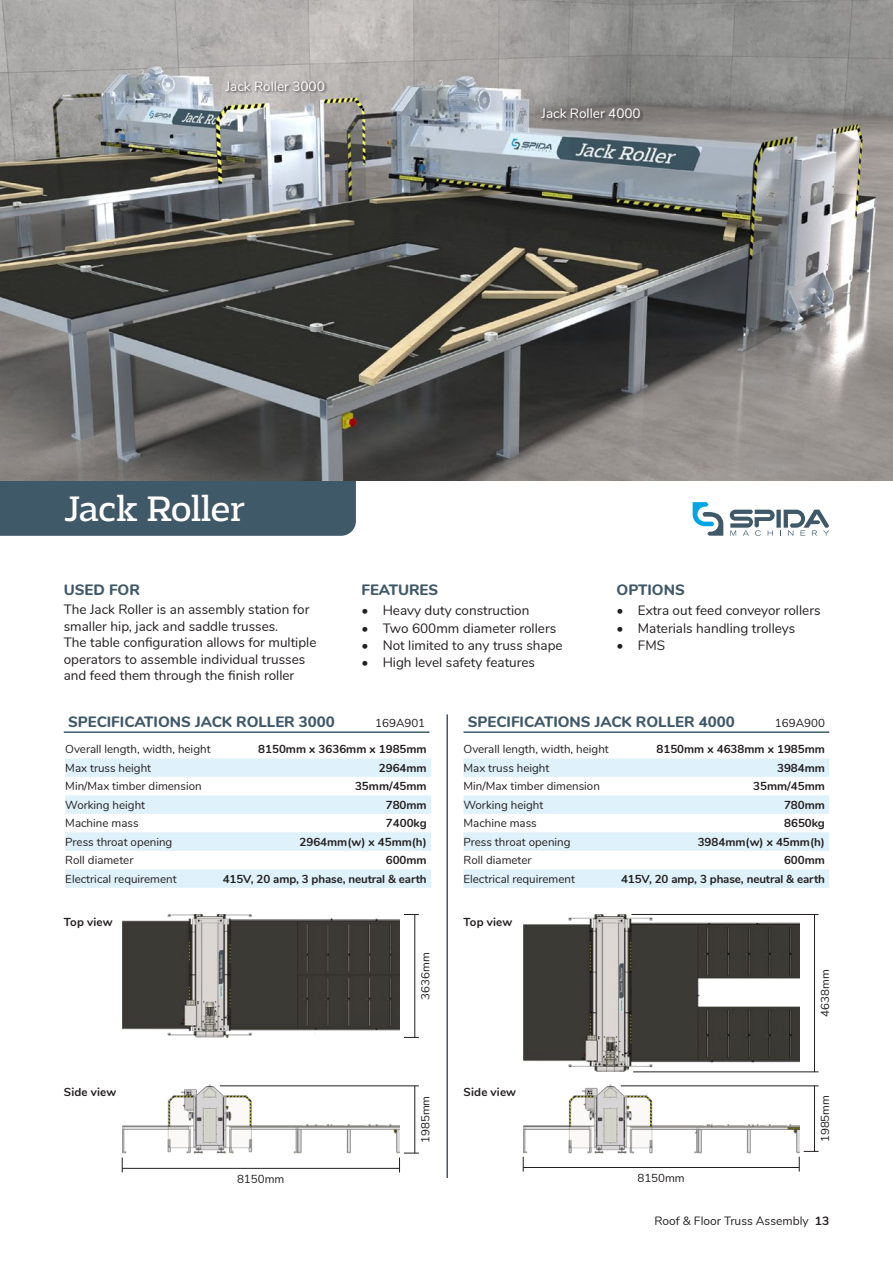
<style>
.page{position:relative;width:893px;height:1263px;background:#fff}
.page>*{position:absolute;margin:0;border:0;box-sizing:border-box;transform-origin:0 0}
.t1{font:37.5px "Adria Slab";letter-spacing:-.005em;color:#fff}
.t2{font:800 15px "Nunito";color:#405968}
.t3{font:13.5px/16.5px "Nunito";color:#231f20}
.t4{font:13.5px "Nunito";color:#fff}
.t5{font:12px "Nunito";color:#231f20}
.t6{font:11.55px "Nunito";color:#231f20}
.t7{font:700 11.55px "Nunito";color:#231f20}
.t8{font:11.55px "Nunito";color:#231f20}
.s1{font-style:inherit}
.s2{font-weight:700}
</style>
<div class="page">
<div style="left:0;top:480px;width:356px;height:56px;background:#405968"></div>
<svg style="left:730px;top:510px;width:99px;height:26px"></svg>
<svg style="left:693px;top:502px;width:30px;height:34px"></svg>
<hr style="left:446px;top:714px;width:2px;height:464px;background:#405968">
<hr style="left:64px;top:731px;width:365px;height:2px;background:#405968">
<hr style="left:463px;top:731px;width:366px;height:2px;background:#405968">
<img style="left:0;top:0;width:893px;height:480px">
<svg style="left:65px;top:758px;width:366px;height:130px;fill:#dff1fa"></svg>
<svg style="left:463px;top:758px;width:366px;height:130px;fill:#dff1fa"></svg>
<hr style="left:523px;top:1167px;width:276px;height:1px;background:#231f20">
<svg style="left:523px;top:1157px;width:1px;height:14px"></svg>
<hr style="left:122px;top:1168px;width:277px;height:1px;background:#231f20">
<svg style="left:122px;top:1157px;width:1px;height:15px"></svg>
<hr style="left:814px;top:1086px;width:1px;height:65px;background:#231f20">
<svg style="left:799px;top:1151px;width:20px;height:20px"></svg>
<hr style="left:621px;top:1085px;width:198px;height:1px;background:#231f20">
<hr style="left:414px;top:1086px;width:1px;height:67px;background:#231f20">
<svg style="left:399px;top:1153px;width:20px;height:19px"></svg>
<hr style="left:220px;top:1085px;width:199px;height:1px;background:#231f20">
<hr style="left:814px;top:914px;width:1px;height:158px;background:#231f20">
<hr style="left:633px;top:1071px;width:186px;height:1px;background:#231f20">
<hr style="left:631px;top:914px;width:188px;height:1px;background:#231f20">
<hr style="left:414px;top:914px;width:1px;height:123px;background:#231f20">
<svg style="left:404px;top:1037px;width:15px;height:1px"></svg>
<svg style="left:404px;top:914px;width:15px;height:1px"></svg>
<img style="left:523px;top:1084px;width:276px;height:69px">
<img style="left:523px;top:914px;width:276px;height:158px">
<img style="left:123px;top:1084px;width:276px;height:69px">
<img style="left:123px;top:914px;width:276px;height:124px">
<div style="left:225px;top:80px;width:103px;height:14px;background:#231f20;opacity:.75"></div>
<div style="left:541px;top:108px;width:103px;height:14px;background:#231f20;opacity:.75"></div>
<p class="t4" style="left:226px;top:76px;width:101px">Jack Roller 3000</p>
<p class="t4" style="left:542px;top:104px;width:101px">Jack Roller 4000</p>
<h1 class="t1" style="left:64px;top:487px;width:183px">Jack Roller</h1>
<p class="t2" style="left:64px;top:578px;width:78px">USED FOR</p>
<p class="t3" style="left:64px;top:600px;width:254px">The Jack Roller is an assembly station for smaller hip, jack and saddle trusses.<br>The table configuration allows for multiple operators to assemble individual trusses and feed them through the finish roller</p>
<p class="t2" style="left:361px;top:578px;width:78px">FEATURES</p>
<p class="t3" style="left:361px;top:601px;width:169px">• Heavy duty construction</p>
<p class="t3" style="left:361px;top:619px;width:196px">• Two 600mm diameter rollers</p>
<p class="t3" style="left:361px;top:636px;width:203px">• Not limited to any truss shape</p>
<p class="t3" style="left:361px;top:654px;width:175px">• High level safety features</p>
<p class="t2" style="left:617px;top:578px;width:70px">OPTIONS</p>
<p class="t3" style="left:617px;top:601px;width:205px">• Extra out feed conveyor rollers</p>
<p class="t3" style="left:617px;top:619px;width:180px">• Materials handling trolleys</p>
<p class="t3" style="left:617px;top:636px;width:50px">• FMS</p>
<p class="t2" style="left:68px;top:710px;width:268px">SPECIFICATIONS JACK ROLLER 3000</p>
<p class="t2" style="left:468px;top:710px;width:268px">SPECIFICATIONS JACK ROLLER 4000</p>
<p class="t6" style="left:375px;top:714px;width:51px">169A901</p>
<p class="t6" style="left:775px;top:714px;width:51px">169A900</p>
<p class="t6" style="left:65px;top:741px;width:147px">Overall length, width, height</p>
<p class="t7" style="left:258px;top:741px;width:170px">8150mm x 3636mm x 1985mm</p>
<p class="t6" style="left:65px;top:759px;width:87px">Max truss height</p>
<p class="t7" style="left:379px;top:759px;width:49px">2964mm</p>
<p class="t6" style="left:65px;top:778px;width:138px">Min/Max timber dimension</p>
<p class="t7" style="left:355px;top:778px;width:73px">35mm/45mm</p>
<p class="t6" style="left:65px;top:796px;width:81px">Working height</p>
<p class="t7" style="left:386px;top:796px;width:42px">780mm</p>
<p class="t6" style="left:65px;top:815px;width:75px">Machine mass</p>
<p class="t7" style="left:386px;top:815px;width:42px">7400kg</p>
<p class="t6" style="left:65px;top:833px;width:109px">Press throat opening</p>
<p class="t7" style="left:299px;top:833px;width:129px">2964mm(w) x 45mm(h)</p>
<p class="t6" style="left:65px;top:852px;width:70px">Roll diameter</p>
<p class="t7" style="left:386px;top:852px;width:42px">600mm</p>
<p class="t6" style="left:65px;top:870px;width:113px">Electrical requirement</p>
<p class="t7" style="left:223px;top:870px;width:205px">415V, 20 amp, 3 phase, neutral &amp; earth</p>
<p class="t6" style="left:463px;top:741px;width:147px">Overall length, width, height</p>
<p class="t7" style="left:656px;top:741px;width:170px">8150mm x 4638mm x 1985mm</p>
<p class="t6" style="left:463px;top:759px;width:87px">Max truss height</p>
<p class="t7" style="left:777px;top:759px;width:49px">3984mm</p>
<p class="t6" style="left:463px;top:778px;width:138px">Min/Max timber dimension</p>
<p class="t7" style="left:753px;top:778px;width:73px">35mm/45mm</p>
<p class="t6" style="left:463px;top:796px;width:81px">Working height</p>
<p class="t7" style="left:784px;top:796px;width:42px">780mm</p>
<p class="t6" style="left:463px;top:815px;width:75px">Machine mass</p>
<p class="t7" style="left:784px;top:815px;width:42px">8650kg</p>
<p class="t6" style="left:463px;top:833px;width:109px">Press throat opening</p>
<p class="t7" style="left:698px;top:833px;width:129px">3984mm(w) x 45mm(h)</p>
<p class="t6" style="left:463px;top:852px;width:70px">Roll diameter</p>
<p class="t7" style="left:784px;top:852px;width:42px">600mm</p>
<p class="t6" style="left:463px;top:870px;width:113px">Electrical requirement</p>
<p class="t7" style="left:621px;top:870px;width:205px">415V, 20 amp, 3 phase, neutral &amp; earth</p>
<p class="t7" style="left:64px;top:913px;width:50px">Top view</p>
<p class="t7" style="left:463px;top:913px;width:50px">Top view</p>
<p class="t6" style="left:417px;top:1000px;width:49px;rotate:-90deg">3636mm</p>
<p class="t6" style="left:817px;top:1017px;width:49px;rotate:-90deg">4638mm</p>
<p class="t7" style="left:64px;top:1083px;width:54px">Side view</p>
<p class="t7" style="left:463px;top:1083px;width:54px">Side view</p>
<p class="t8" style="left:417px;top:1143px;width:49px;rotate:-90deg">1985<span class="s1">mm</span></p>
<p class="t6" style="left:817px;top:1142px;width:49px;rotate:-90deg">1985mm</p>
<p class="t6" style="left:237px;top:1170px;width:49px">8150mm</p>
<p class="t6" style="left:637px;top:1170px;width:49px">8150mm</p>
<p class="t5" style="left:654px;top:1212px;width:176px">Roof &amp; Floor Truss Assembly <span class="s2">13</span></p>
</div>
